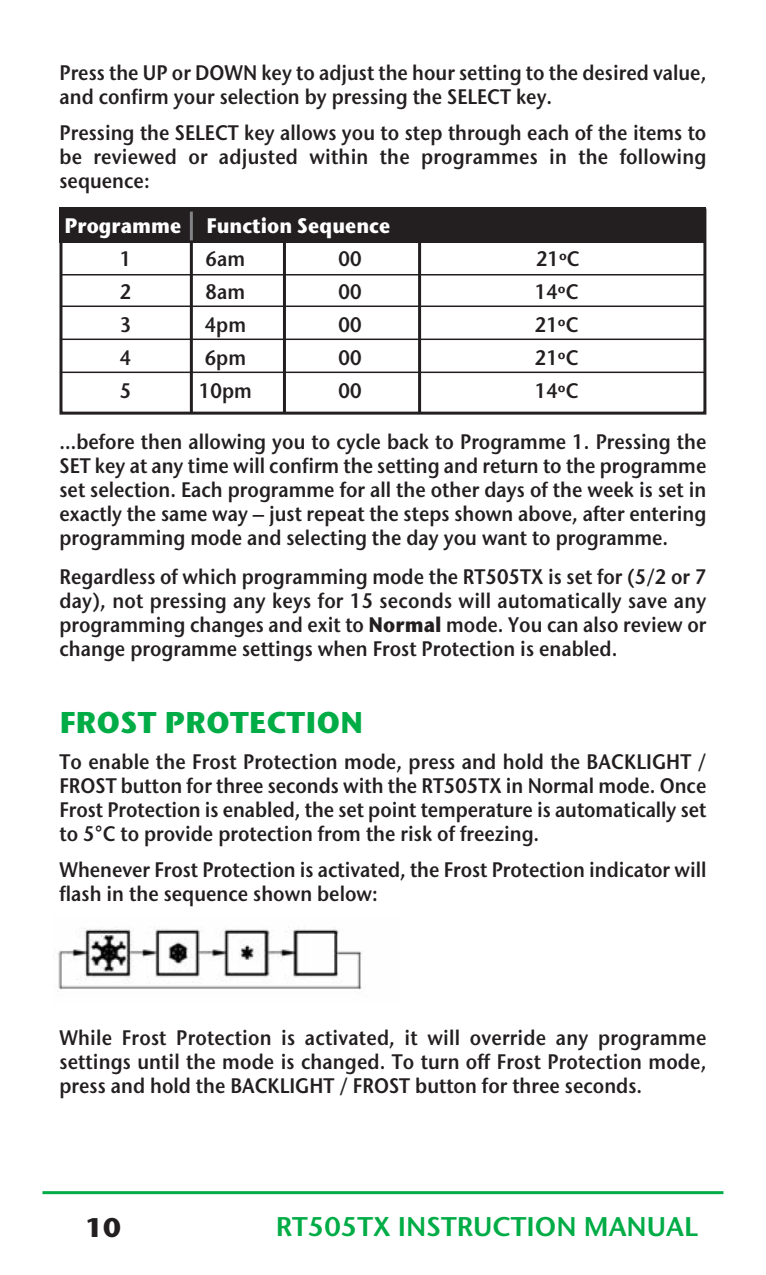
<style>
.page{position:relative;width:766px;height:1275px;background:#fff}
.page>*{position:absolute;margin:0;border:0;box-sizing:border-box;transform-origin:0 0}
.t1{font:700 30px "Stone Sans ITC";color:#00ac46}
.t2{font:27px "Stone Sans Sem ITCTT Semi";color:#00ac46}
.t3{font:700 27px "Stone Sans ITC";color:#231f20}
.t4{font:21px/24px "Stone Sans Sem ITCTT Semi";color:#231f20;text-align:justify;scale:.9 1}
.t5{font:700 21px "Stone Sans ITC";color:#fff;scale:.9 1}
.s1{font-family:"Stone Sans ITC";font-weight:700}
</style>
<div class="page">
<div style="left:59px;top:207px;width:647px;height:36px;background:#231f20"></div>
<hr style="left:60px;top:274px;width:643px;height:1px;background:#231f20">
<hr style="left:60px;top:305px;width:643px;height:2px;background:#231f20">
<hr style="left:60px;top:338px;width:643px;height:2px;background:#231f20">
<hr style="left:60px;top:371px;width:643px;height:2px;background:#231f20">
<hr style="left:190px;top:241px;width:3px;height:173px;background:#231f20">
<hr style="left:283px;top:241px;width:3px;height:173px;background:#231f20">
<hr style="left:418px;top:241px;width:3px;height:173px;background:#231f20">
<hr style="left:190px;top:209px;width:3px;height:31px;background:#808285">
<div style="left:59px;top:208px;width:647px;height:206px;border:3px solid #231f20"></div>
<img style="left:58px;top:927px;width:304px;height:63px">
<hr style="left:42px;top:1190px;width:681px;height:3px;background:#00ac46">
<p class="t4" style="left:59px;top:63px;width:720px">Press the UP or DOWN key to adjust the hour setting to the desired value, and confirm your selection by pressing the SELECT key.</p>
<p class="t4" style="left:59px;top:123px;width:720px">Pressing the SELECT key allows you to step through each of the items to be reviewed or adjusted within the programmes in the following sequence:</p>
<p class="t5" style="left:64px;top:217px;width:363px">Programme Function Sequence</p>
<p class="t4" style="left:120px;top:249px;width:14px">1</p>
<p class="t4" style="left:205px;top:249px;width:45px">6am</p>
<p class="t4" style="left:338px;top:249px;width:27px">00</p>
<p class="t4" style="left:536px;top:249px;width:50px">21ºC</p>
<p class="t4" style="left:120px;top:282px;width:14px">2</p>
<p class="t4" style="left:205px;top:282px;width:45px">8am</p>
<p class="t4" style="left:338px;top:282px;width:27px">00</p>
<p class="t4" style="left:534px;top:282px;width:50px">14ºC</p>
<p class="t4" style="left:120px;top:315px;width:14px">3</p>
<p class="t4" style="left:205px;top:315px;width:47px">4pm</p>
<p class="t4" style="left:338px;top:315px;width:27px">00</p>
<p class="t4" style="left:534px;top:315px;width:50px">21ºC</p>
<p class="t4" style="left:120px;top:348px;width:14px">4</p>
<p class="t4" style="left:205px;top:348px;width:47px">6pm</p>
<p class="t4" style="left:338px;top:348px;width:27px">00</p>
<p class="t4" style="left:534px;top:348px;width:50px">21ºC</p>
<p class="t4" style="left:120px;top:381px;width:14px">5</p>
<p class="t4" style="left:199px;top:381px;width:60px">10pm</p>
<p class="t4" style="left:338px;top:381px;width:27px">00</p>
<p class="t4" style="left:534px;top:381px;width:50px">14ºC</p>
<p class="t4" style="left:59px;top:432px;width:720px">…before then allowing you to cycle back to Programme 1. Pressing the SET key at any time will confirm the setting and return to the programme set selection. Each programme for all the other days of the week is set in exactly the same way – just repeat the steps shown above, after entering programming mode and selecting the day you want to programme.</p>
<p class="t4" style="left:59px;top:567px;width:720px">Regardless of which programming mode the RT505TX is set for (5/2 or 7 day), not pressing any keys for 15 seconds will automatically save any programming changes and exit to <span class="s1">Normal</span> mode. You can also review or change programme settings when Frost Protection is enabled.</p>
<h1 class="t1" style="left:59px;top:711px;width:305px">FROST PROTECTION</h1>
<p class="t4" style="left:59px;top:752px;width:720px">To enable the Frost Protection mode, press and hold the BACKLIGHT / FROST button for three seconds with the RT505TX in Normal mode. Once Frost Protection is enabled, the set point temperature is automatically set to 5°C to provide protection from the risk of freezing.</p>
<p class="t4" style="left:59px;top:860px;width:720px">Whenever Frost Protection is activated, the Frost Protection indicator will flash in the sequence shown below:</p>
<p class="t4" style="left:59px;top:1028px;width:720px">While Frost Protection is activated, it will override any programme settings until the mode is changed. To turn off Frost Protection mode, press and hold the BACKLIGHT / FROST button for three seconds.</p>
<p class="t3" style="left:85px;top:1216px;width:38px">10</p>
<p class="t2" style="left:275px;top:1215px;width:423px">RT505TX INSTRUCTION MANUAL</p>
</div>
